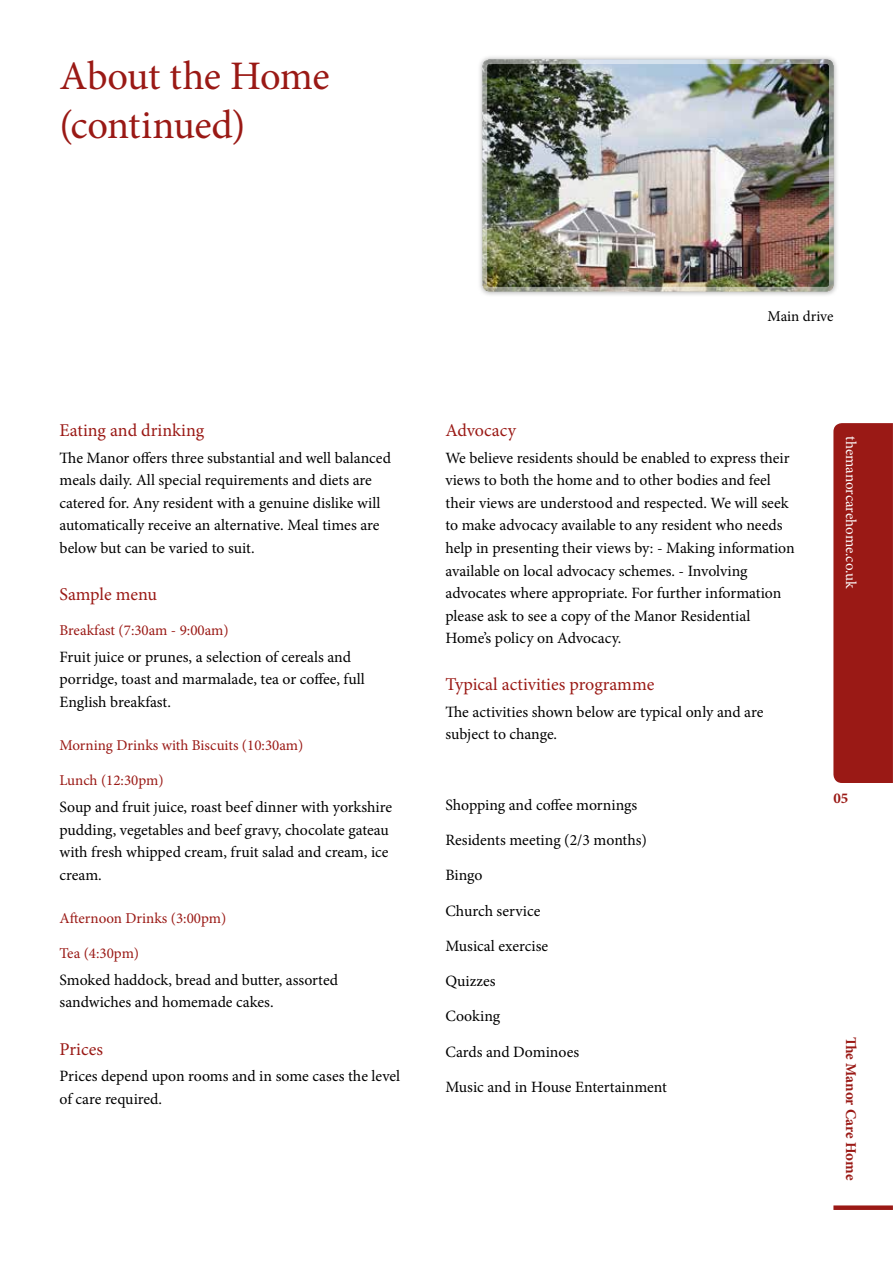
<style>
.page{position:relative;width:893px;height:1263px;background:#fff}
.page>*{position:absolute;margin:0;border:0;box-sizing:border-box;transform-origin:0 0}
.t1{font:40.5px/48.6px "Minion Pro";letter-spacing:-.015em;color:#9a1915}
.t2{font:18px "Minion Pro";color:#9a1915}
.t3{font:15.75px/22.5px "Minion Pro";color:#000}
.t4{font:15px "Minion Pro";color:#9a1915}
.t5{font:15px "Minion Pro";letter-spacing:-.005em;color:#fff}
.t6{font:700 15px "Minion Pro";letter-spacing:-.005em;color:#9a1915}
.t7{font:15px "Minion Pro";letter-spacing:-.005em;color:#000}
</style>
<div class="page">
<svg style="left:833px;top:423px;width:60px;height:360px;background:#9e221e"></svg>
<div style="left:833px;top:1205px;width:60px;height:5px;background:#9a1915"></div>
<div style="left:477px;top:54px;width:362px;height:243px;background:#000;opacity:.35"></div>
<img style="left:483px;top:60px;width:350px;height:231px">
<div style="left:483px;top:60px;width:350px;height:231px;border:4px solid #fff;border-radius:5px"></div>
<h1 class="t1" style="left:60px;top:52px;width:272px">About the Home (continued)</h1>
<p class="t2" style="left:60px;top:418px;width:146px">Eating and drinking</p>
<p class="t3" style="left:60px;top:447px;width:333px">The Manor offers three substantial and well balanced meals daily. All special requirements and diets are catered for. Any resident with a genuine dislike will automatically receive an alternative. Meal times are below but can be varied to suit.</p>
<p class="t2" style="left:60px;top:582px;width:99px">Sample menu</p>
<p class="t4" style="left:60px;top:620px;width:171px">Breakfast (7:30am - 9:00am)</p>
<p class="t3" style="left:60px;top:646px;width:307px">Fruit juice or prunes, a selection of cereals and porridge, toast and marmalade, tea or coffee, full<br>English breakfast.</p>
<p class="t4" style="left:60px;top:735px;width:245px">Morning Drinks with Biscuits (10:30am)</p>
<p class="t4" style="left:60px;top:770px;width:106px">Lunch (12:30pm)</p>
<p class="t3" style="left:60px;top:796px;width:334px">Soup and fruit juice, roast beef dinner with yorkshire pudding, vegetables and beef gravy, chocolate gateau with fresh whipped cream, fruit salad and cream, ice cream.</p>
<p class="t4" style="left:60px;top:908px;width:168px">Afternoon Drinks (3:00pm)</p>
<p class="t4" style="left:60px;top:943px;width:81px">Tea (4:30pm)</p>
<p class="t3" style="left:60px;top:969px;width:280px">Smoked haddock, bread and butter, assorted sandwiches and homemade cakes.</p>
<p class="t2" style="left:60px;top:1037px;width:45px">Prices</p>
<p class="t3" style="left:60px;top:1065px;width:342px">Prices depend upon rooms and in some cases the level of care required.</p>
<p class="t7" style="left:768px;top:306px;width:67px">Main drive</p>
<p class="t2" style="left:445px;top:418px;width:72px">Advocacy</p>
<p class="t3" style="left:445px;top:447px;width:351px">We believe residents should be enabled to express their views to both the home and to other bodies and feel their views are understood and respected. We will seek to make advocacy available to any resident who needs help in presenting their views by: - Making information available on local advocacy schemes. - Involving advocates where appropriate. For further information please ask to see a copy of the Manor Residential Home’s policy on Advocacy.</p>
<p class="t2" style="left:445px;top:672px;width:210px">Typical activities programme</p>
<p class="t3" style="left:445px;top:701px;width:319px">The activities shown below are typical only and are subject to change.</p>
<p class="t5" style="left:861px;top:436px;width:155px;rotate:90deg">themanorcarehome.co.uk</p>
<p class="t3" style="left:445px;top:794px;width:193px">Shopping and coffee mornings</p>
<p class="t3" style="left:445px;top:829px;width:203px">Residents meeting (2/3 months)</p>
<p class="t3" style="left:445px;top:864px;width:39px">Bingo</p>
<p class="t3" style="left:445px;top:899px;width:97px">Church service</p>
<p class="t3" style="left:445px;top:935px;width:104px">Musical exercise</p>
<p class="t3" style="left:445px;top:970px;width:52px">Quizzes</p>
<p class="t3" style="left:445px;top:1005px;width:56px">Cooking</p>
<p class="t3" style="left:445px;top:1040px;width:135px">Cards and Dominoes</p>
<p class="t3" style="left:445px;top:1076px;width:223px">Music and in House Entertainment</p>
<p class="t6" style="left:833px;top:788px;width:16px">05</p>
<p class="t6" style="left:862px;top:1037px;width:145px;rotate:90deg">The Manor Care Home</p>
</div>
